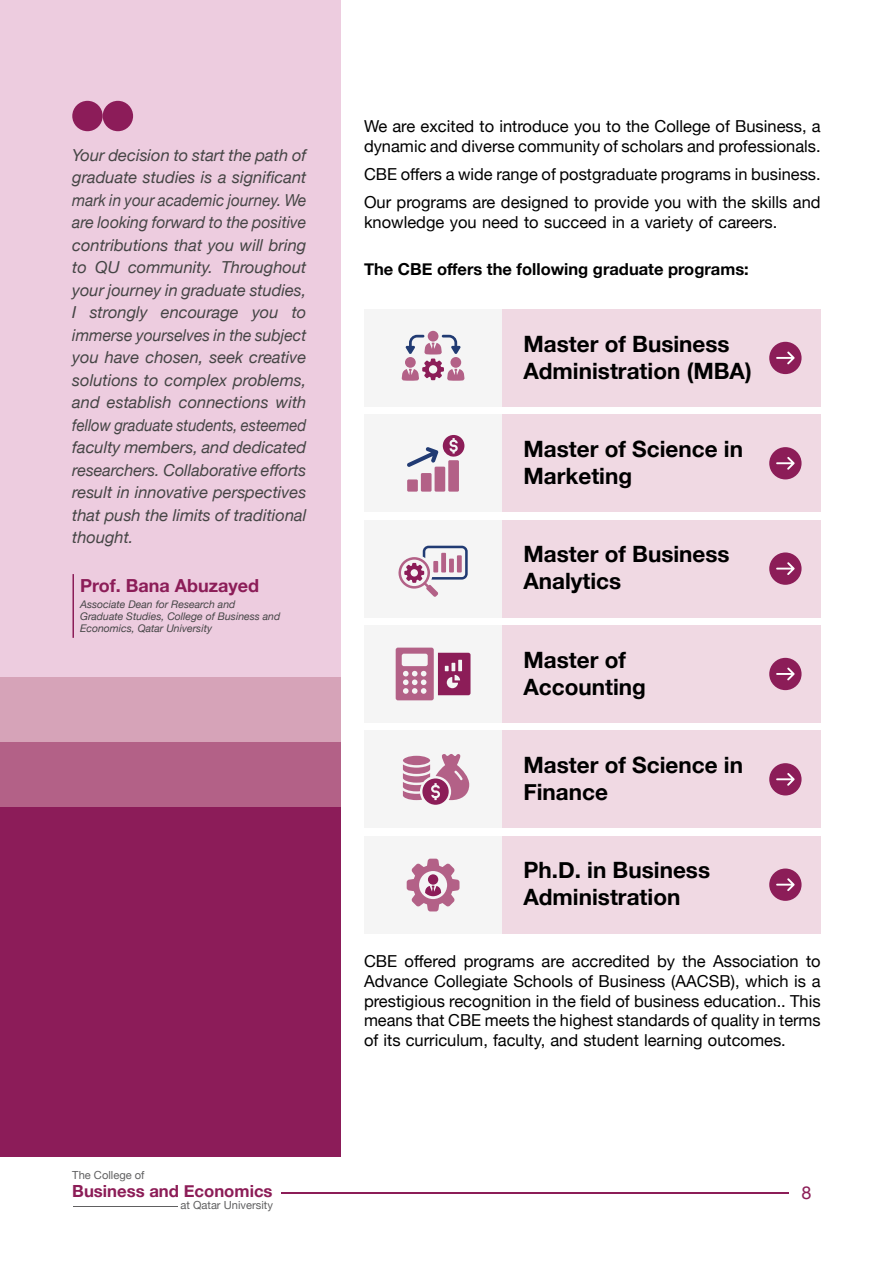
<style>
.page{position:relative;width:893px;height:1263px;background:#fff}
.page>*{position:absolute;margin:0;border:0;box-sizing:border-box;transform-origin:0 0}
.t1{font:700 22.5px/27px "Helvetica Neue";color:#000}
.t2{font:700 18px "Helvetica Neue";color:#8c1d58}
.t3{font:18px "Helvetica Neue";color:#8c1d57}
.t4{font:700 16.65px "Helvetica Neue";color:#8c1d57}
.t5{font:16.5px/19.8px "Helvetica Neue";color:#000}
.t6{font:italic 16.5px/22.5px "Helvetica Neue";color:#454545;text-align:right}
.t7{font:700 16.5px "Helvetica Neue";color:#000}
.t8{font:11.1px "Helvetica Neue";color:#606061}
.t9{font:italic 10.5px/12px "Helvetica Neue";color:#454546}
</style>
<div class="page">
<hr style="left:281px;top:1192px;width:508px;height:1px;background:#8c1d57">
<hr style="left:73px;top:1206px;width:105px;height:1px;background:#606061">
<div style="left:0;top:0;width:340px;height:1157px;background:#edccdf"></div>
<hr style="left:72px;top:574px;width:2px;height:64px;background:#8c1d58">
<div style="left:0;top:807px;width:340px;height:350px;background:#8c1c59"></div>
<div style="left:0;top:742px;width:340px;height:65px;background:#b36187"></div>
<div style="left:0;top:677px;width:340px;height:65px;background:#d6a3b8"></div>
<div style="left:72px;top:101px;width:31px;height:30px;background:#8c1c59;border-radius:50%"></div>
<div style="left:103px;top:101px;width:30px;height:30px;background:#8c1c59;border-radius:50%"></div>
<div style="left:364px;top:309px;width:138px;height:97px;background:#f5f5f5"></div>
<div style="left:502px;top:309px;width:319px;height:97px;background:#f0d9e3"></div>
<div style="left:428px;top:331px;width:10px;height:11px;background:#b36187;border-radius:50%"></div>
<svg style="left:402px;top:335px;width:63px;height:46px"></svg>
<div style="left:769px;top:342px;width:32px;height:32px;background:#8c1d58;border-radius:50%"></div>
<svg style="left:776px;top:351px;width:19px;height:13px"></svg>
<div style="left:364px;top:415px;width:138px;height:97px;background:#f5f5f5"></div>
<div style="left:502px;top:415px;width:319px;height:97px;background:#f0d9e3"></div>
<div style="left:407px;top:479px;width:11px;height:13px;background:#b36187"></div>
<div style="left:421px;top:473px;width:11px;height:19px;background:#b36187"></div>
<div style="left:435px;top:467px;width:10px;height:25px;background:#b36187"></div>
<div style="left:448px;top:460px;width:11px;height:32px;background:#b36187"></div>
<svg style="left:407px;top:435px;width:57px;height:32px"></svg>
<div style="left:769px;top:447px;width:32px;height:32px;background:#8c1d58;border-radius:50%"></div>
<svg style="left:776px;top:457px;width:19px;height:13px"></svg>
<div style="left:364px;top:520px;width:138px;height:97px;background:#f5f5f5"></div>
<div style="left:502px;top:520px;width:319px;height:97px;background:#f0d9e3"></div>
<svg style="left:398px;top:546px;width:70px;height:51px"></svg>
<div style="left:769px;top:552px;width:32px;height:33px;background:#8c1d58;border-radius:50%"></div>
<svg style="left:776px;top:562px;width:19px;height:13px"></svg>
<div style="left:364px;top:625px;width:138px;height:97px;background:#f5f5f5"></div>
<div style="left:502px;top:625px;width:319px;height:97px;background:#f0d9e3"></div>
<svg style="left:396px;top:648px;width:74px;height:52px"></svg>
<div style="left:769px;top:658px;width:32px;height:32px;background:#8c1d58;border-radius:50%"></div>
<svg style="left:776px;top:667px;width:19px;height:13px"></svg>
<div style="left:364px;top:731px;width:138px;height:97px;background:#f5f5f5"></div>
<div style="left:502px;top:731px;width:319px;height:97px;background:#f0d9e3"></div>
<svg style="left:403px;top:754px;width:66px;height:51px"></svg>
<div style="left:769px;top:763px;width:32px;height:32px;background:#8c1d58;border-radius:50%"></div>
<svg style="left:776px;top:773px;width:19px;height:13px"></svg>
<div style="left:364px;top:836px;width:138px;height:97px;background:#f5f5f5"></div>
<div style="left:502px;top:836px;width:319px;height:97px;background:#f0d9e3"></div>
<svg style="left:407px;top:859px;width:52px;height:52px"></svg>
<div style="left:769px;top:868px;width:32px;height:33px;background:#8c1d58;border-radius:50%"></div>
<svg style="left:776px;top:878px;width:19px;height:13px"></svg>
<p class="t6" style="left:72px;top:145px;width:236px">Your decision to start the path of graduate studies is a significant mark in your academic journey. We are looking forward to the positive contributions that you will bring<br>Throughout</p>
<p class="t6" style="left:95px;top:257px;width:26px">QU</p>
<p class="t6" style="left:128px;top:257px;width:86px">community.</p>
<p class="t6" style="left:72px;top:257px;width:16px">to</p>
<p class="t6" style="left:72px;top:280px;width:236px">your journey in graduate studies,</p>
<p class="t6" style="left:292px;top:302px;width:16px">to</p>
<p class="t6" style="left:72px;top:302px;width:236px;text-align:left">I<br>immerse yourselves in the subject you have chosen, seek creative solutions to complex problems, and establish connections with fellow graduate students, esteemed faculty members, and dedicated researchers. Collaborative efforts result in innovative perspectives that push the limits of traditional thought.</p>
<p class="t2" style="left:80px;top:571px;width:181px">Prof. Bana Abuzayed</p>
<p class="t9" style="left:80px;top:599px;width:202px">Associate Dean for Research and<br>Graduate Studies, College of Business and<br>Economics, Qatar University</p>
<p class="t6" style="left:90px;top:302px;width:60px">strongly</p>
<p class="t6" style="left:161px;top:302px;width:79px">encourage</p>
<p class="t6" style="left:252px;top:302px;width:28px">you</p>
<p class="t8" style="left:72px;top:1167px;width:74px">The College of</p>
<p class="t4" style="left:72px;top:1178px;width:202px">Business and Economics</p>
<p class="t8" style="left:180px;top:1197px;width:94px">at Qatar University</p>
<p class="t5" style="left:364px;top:117px;width:458px">We are excited to introduce you to the College of Business a, dynamic and diverse community of scholars and professionals.</p>
<p class="t5" style="left:364px;top:161px;width:458px;line-height:28.3px">CBE offers a wide range of postgraduate programs in business.<br>Our programs are designed to provide you with the skills and</p>
<p class="t5" style="left:364px;top:213px;width:415px">knowledge you need to succeed in a variety of careers.</p>
<p class="t7" style="left:364px;top:256px;width:386px">The CBE offers the following graduate programs:</p>
<h1 class="t1" style="left:523px;top:331px;width:230px">Master of Business<br>Administration (MBA(</h1>
<h1 class="t1" style="left:523px;top:436px;width:221px">Master of Science in<br>Marketing</h1>
<h1 class="t1" style="left:523px;top:541px;width:208px">Master of Business<br>Analytics</h1>
<h1 class="t1" style="left:523px;top:647px;width:124px">Master of<br>Accounting</h1>
<h1 class="t1" style="left:523px;top:752px;width:221px">Master of Science in<br>Finance</h1>
<h1 class="t1" style="left:523px;top:857px;width:188px">Ph D. in. Business<br>Administration</h1>
<p class="t5" style="left:364px;top:952px;width:458px;text-align:justify">CBE offered programs are accredited by the Association to Advance Collegiate Schools of Business (AACSB ,) which is a prestigious recognition in the field of business education.. This means that CBE meets the highest standards of quality in terms of its curriculum, faculty, and student learning outcomes.</p>
<p class="t3" style="left:801px;top:1180px;width:12px">8</p>
</div>
